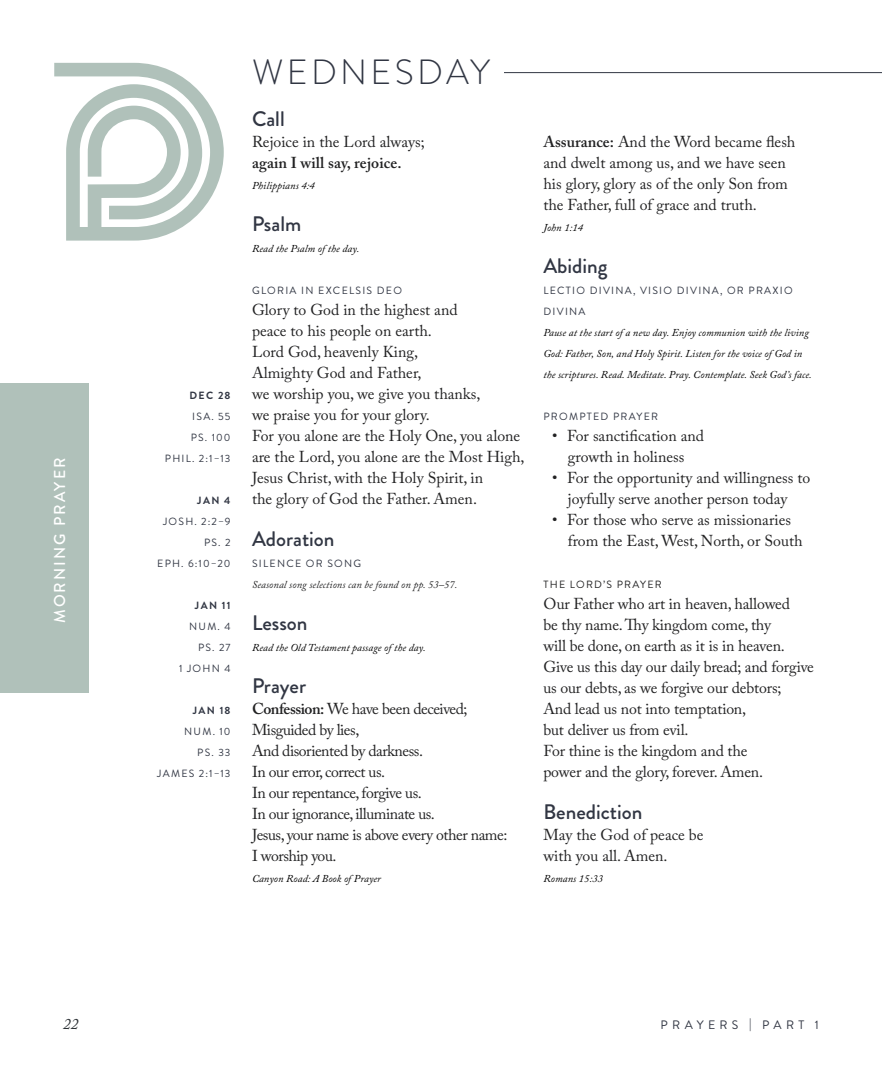
<style>
.page{position:relative;width:882px;height:1071px;background:#fff}
.page>*{position:absolute;margin:0;border:0;box-sizing:border-box;transform-origin:0 0}
.H1-Titles{font:300 35px "Brandon Grotesque";letter-spacing:.095em;color:#313643}
.H3_-Element{font:500 21px "Brandon Grotesque";color:#313643}
.Body{font:15.75px/21px "Adobe Caslon Pro";color:#222223}
.Body-2{font:15.75px "Adobe Caslon Pro";letter-spacing:-.03em;color:#222223}
.Body_-Bold{font:600 15.75px "Adobe Caslon Pro";letter-spacing:.01em;color:#222223}
.H5-Lectionary_Dates{font:700 15.75px "Brandon Grotesque";letter-spacing:.13em;color:#fff}
.t1{font:500 15.75px "Brandon Grotesque";letter-spacing:.13em;color:#fff}
.t2{font:italic 15.75px "Adobe Caslon Pro";color:#2c3135}
.t3{font:12.25px "Brandon Grotesque";color:#313643}
.Spec_-Italic{font:italic 10.5px/21px "Adobe Caslon Pro";letter-spacing:.01em;color:#000}
.H4_-Sub_Elements___L{font:10.5px/21px "Brandon Grotesque";letter-spacing:.12em;color:#313643}
.Spec_-Italic-2{font:italic 10.5px "Adobe Caslon Pro";letter-spacing:.01em;color:#222223}
.H5-Lectionary_Dates-2{font:700 10.5px "Brandon Grotesque";letter-spacing:.13em;color:#313643}
.H4_-Sub_Elements___L-2{font:10.5px "Brandon Grotesque";letter-spacing:.12em;color:#222223}
.Body-3{font:italic 10.5px "Adobe Caslon Pro";letter-spacing:.01em;color:#000}
.s1{font-weight:600}
</style>
<div class="page">
<svg style="left:54px;top:63px;width:170px;height:178px"></svg>
<hr style="left:504px;top:72px;width:378px;height:1px;background:#313643">
<div style="left:0;top:388px;width:89px;height:305px;background:#b0c1ba"></div>
<p class="H5-Lectionary_Dates" style="left:54px;top:618px;width:167px;rotate:-90deg">MORNING PRAYER</p>
<h4 class="t1" style="left:49px;top:623px;width:167px;rotate:-90deg">MORNING PRAYER</h4>
<p class="H5-Lectionary_Dates-2" style="left:189px;top:388px;width:43px">DEC 28</p>
<p class="H4_-Sub_Elements___L" style="left:192px;top:406px;width:40px">ISA. 55</p>
<p class="H4_-Sub_Elements___L" style="left:191px;top:427px;width:41px">PS. 100</p>
<p class="H4_-Sub_Elements___L" style="left:165px;top:448px;width:67px">PHIL. 2:1–13</p>
<p class="H5-Lectionary_Dates-2" style="left:197px;top:493px;width:35px">JAN 4</p>
<p class="H4_-Sub_Elements___L" style="left:163px;top:511px;width:69px">JOSH. 2:2–9</p>
<p class="H4_-Sub_Elements___L" style="left:204px;top:532px;width:28px">PS. 2</p>
<p class="H4_-Sub_Elements___L" style="left:157px;top:553px;width:75px">EPH. 6:10–20</p>
<p class="H5-Lectionary_Dates-2" style="left:195px;top:598px;width:37px">JAN 11</p>
<p class="H4_-Sub_Elements___L" style="left:189px;top:616px;width:43px">NUM. 4</p>
<p class="H4_-Sub_Elements___L" style="left:198px;top:637px;width:34px">PS. 27</p>
<p class="H4_-Sub_Elements___L" style="left:179px;top:658px;width:53px">1 JOHN 4</p>
<p class="H5-Lectionary_Dates-2" style="left:193px;top:703px;width:39px">JAN 18</p>
<p class="H4_-Sub_Elements___L" style="left:184px;top:721px;width:48px">NUM. 10</p>
<p class="H4_-Sub_Elements___L" style="left:197px;top:742px;width:35px">PS. 33</p>
<p class="H4_-Sub_Elements___L" style="left:157px;top:763px;width:75px">JAMES 2:1–13</p>
<p class="H1-Titles" style="left:252px;top:48px;width:239px">WEDNESDAY</p>
<p class="H3_-Element" style="left:252px;top:104px;width:34px">Call</p>
<p class="Body" style="left:252px;top:131px;width:174px">Rejoice in the Lord always;</p>
<p class="Body_-Bold" style="left:252px;top:153px;width:151px">again I will say, rejoice.</p>
<p class="Spec_-Italic" style="left:252px;top:175px;width:64px">Philippians 4:4</p>
<p class="H3_-Element" style="left:252px;top:209px;width:51px">Psalm</p>
<p class="Spec_-Italic" style="left:252px;top:238px;width:109px">Read the Psalm of the day.</p>
<p class="H4_-Sub_Elements___L" style="left:252px;top:280px;width:151px">GLORIA IN EXCELSIS DEO</p>
<p class="Body" style="left:252px;top:299px;width:207px">Glory to God in the highest and peace to his people on earth.</p>
<p class="Body" style="left:252px;top:341px;width:171px">Lord God, heavenly King,<br>Almighty God and Father,</p>
<p class="Body" style="left:252px;top:383px;width:230px">we worship you, we give you thanks, we praise you for your glory.</p>
<p class="Body" style="left:252px;top:425px;width:274px">For you alone are the Holy One, you alone are the Lord, you alone are the Most High,</p>
<p class="Body" style="left:252px;top:467px;width:233px">Jesus Christ, with the Holy Spirit, in the glory of God the Father. Amen.</p>
<p class="H3_-Element" style="left:252px;top:524px;width:84px">Adoration</p>
<p class="H4_-Sub_Elements___L" style="left:252px;top:553px;width:111px">SILENCE OR SONG</p>
<p class="Spec_-Italic-2" style="left:252px;top:578px;width:207px">Seasonal song selections can be found on pp. 53–57.</p>
<p class="H3_-Element" style="left:252px;top:608px;width:57px">Lesson</p>
<p class="Spec_-Italic" style="left:252px;top:637px;width:175px">Read the Old Testament passage of the day.</p>
<p class="H3_-Element" style="left:252px;top:671px;width:56px">Prayer</p>
<p class="Body-2" style="left:252px;top:699px;width:217px"><span class="s1">Confession:</span> We have been deceived;</p>
<p class="Body-2" style="left:252px;top:720px;width:109px">Misguided by lies,</p>
<p class="Body-2" style="left:252px;top:741px;width:173px">And disoriented by darkness.</p>
<p class="Body-2" style="left:252px;top:762px;width:135px">In our error, correct us.</p>
<p class="Body-2" style="left:252px;top:783px;width:171px">In our repentance, forgive us.</p>
<p class="Body-2" style="left:252px;top:804px;width:184px">In our ignorance, illuminate us.</p>
<p class="Body-2" style="left:252px;top:825px;width:257px">Jesus, your name is above every other name:</p>
<p class="Body-2" style="left:252px;top:846px;width:86px">I worship you.</p>
<p class="Spec_-Italic" style="left:252px;top:868px;width:130px">Canyon Road: A Book of Prayer</p>
<p class="Body" style="left:543px;top:131px;width:254px"><span class="s1">Assurance:</span> And the Word became flesh and dwelt among us, and we have seen his glory, glory as of the only Son from the Father, full of grace and truth.</p>
<p class="Body-3" style="left:543px;top:221px;width:41px">John 1:14</p>
<p class="H3_-Element" style="left:543px;top:251px;width:66px">Abiding</p>
<p class="H4_-Sub_Elements___L" style="left:543px;top:280px;width:251px">LECTIO DIVINA, VISIO DIVINA, OR PRAXIO<br>DIVINA</p>
<p class="Spec_-Italic" style="left:543px;top:322px;width:270px">Pause at the start of a new day. Enjoy communion with the living<br>God: Father, Son, and Holy Spirit. Listen for the voice of God in the scriptures. Read. Meditate. Pray. Contemplate. Seek God’s face.</p>
<p class="H4_-Sub_Elements___L" style="left:543px;top:406px;width:116px">PROMPTED PRAYER</p>
<p class="Body" style="left:552px;top:425px;width:153px;text-align:center">• For sanctification and growth in holiness</p>
<p class="Body" style="left:552px;top:467px;width:260px;text-align:center">• For the opportunity and willingness to joyfully serve another person today</p>
<p class="Body" style="left:568px;top:509px;width:236px;text-indent:-16px">• For those who serve as missionaries from the East, West, North, or South</p>
<p class="H4_-Sub_Elements___L-2" style="left:543px;top:577px;width:120px">THE LORD’S PRAYER</p>
<p class="Body" style="left:543px;top:593px;width:248px">Our Father who art in heaven, hallowed be thy name. Thy kingdom come, thy will be done, on earth as it is in heaven.</p>
<p class="Body" style="left:543px;top:656px;width:272px">Give us this day our daily bread; and forgive us our debts, as we forgive our debtors;<br>And lead us not into temptation,<br>but deliver us from evil.</p>
<p class="Body" style="left:543px;top:740px;width:221px">For thine is the kingdom and the power and the glory, forever. Amen.</p>
<p class="H3_-Element" style="left:543px;top:797px;width:101px">Benediction</p>
<p class="Body" style="left:543px;top:824px;width:162px">May the God of peace be with you all. Amen.</p>
<p class="Spec_-Italic" style="left:543px;top:868px;width:61px">Romans 15:33</p>
<p class="t2" style="left:63px;top:1014px;width:17px">22</p>
<p class="t3" style="left:661px;top:1016px;width:24px">P RAYERS</p>
<p class="t3" style="left:749px;top:1016px;width:36px">| P ART</p>
<p class="t3" style="left:815px;top:1016px;width:5px">1</p>
</div>
